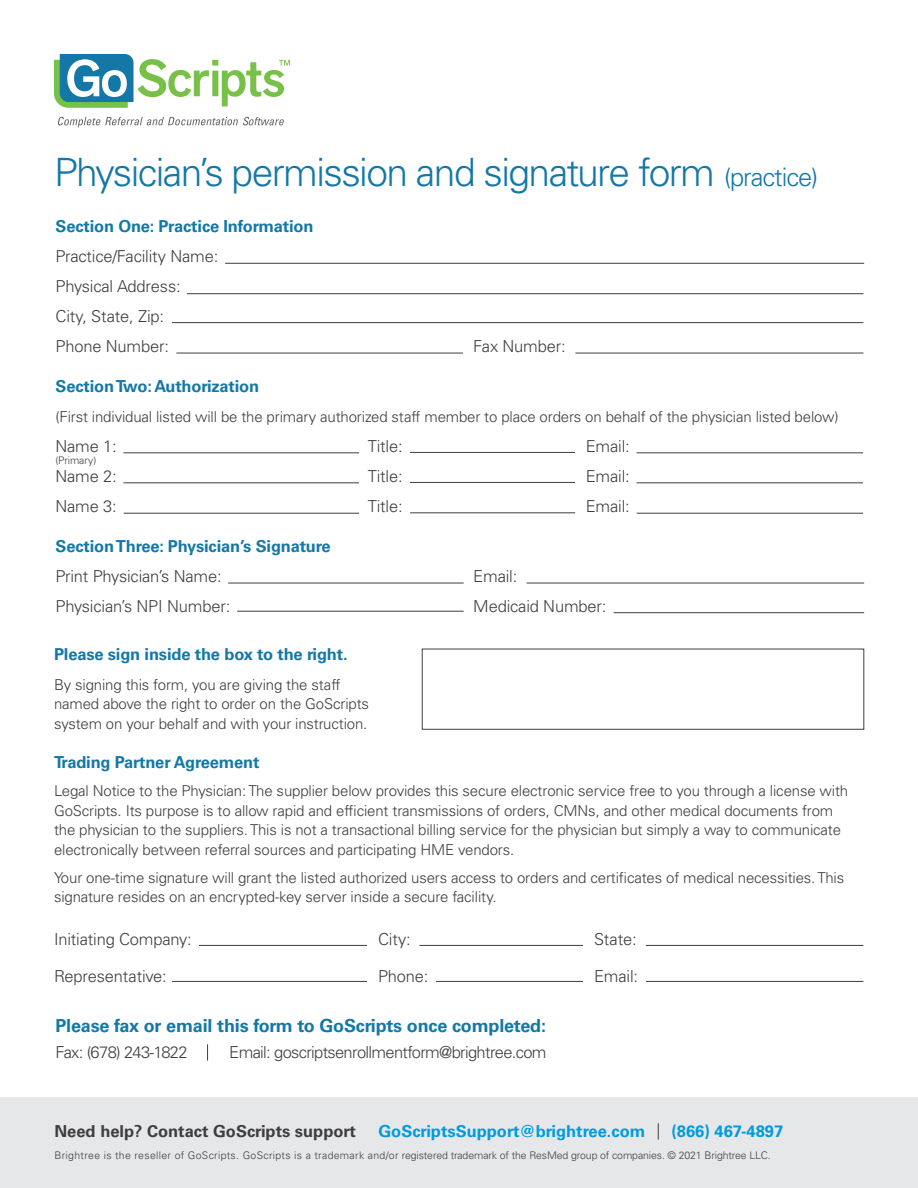
<style>
.page{position:relative;width:918px;height:1188px;background:#fff}
.page>*{position:absolute;margin:0;border:0;box-sizing:border-box;transform-origin:0 0}
.t1{font:300 39px "Univers LT Std";letter-spacing:-.04em;color:#1378a7}
.t2{font:700 18px "Univers LT Std";letter-spacing:-.01em;color:#1378a7}
.t3{font:300 16.5px/30px "Univers LT Std";letter-spacing:-.01em;color:#3e3e3f}
.t4{font:700 16.5px/30px "Univers LT Std";letter-spacing:-.01em;color:#1378a7}
.t5{font:300 16.5px "Univers LT Std";letter-spacing:-.04em;color:#3e3e3f}
.t6{font:700 16.5px "Univers LT Std";color:#009bde}
.t7{font:700 16.5px "Univers LT Std";color:#3e3e3f}
.t8{font:300 15px/19.5px "Univers LT Std";letter-spacing:-.01em;color:#3e3e3f}
.t9{font:300 10.5px "Univers LT Std";letter-spacing:-.01em;color:#3e3e3f}
.s1{font-size:25.5px}
.s2{font-weight:700;color:#1378a7}
.s3{font-weight:300;color:#3e3e3f}
</style>
<div class="page">
<svg style="left:58px;top:117px;width:226px;height:10px"></svg>
<svg style="left:54px;top:54px;width:236px;height:54px"></svg>
<svg style="left:207px;top:1044px;width:1px;height:17px"></svg>
<hr style="left:225px;top:263px;width:639px;height:1px;background:#3e3e3f">
<hr style="left:187px;top:293px;width:676px;height:1px;background:#3e3e3f">
<hr style="left:172px;top:322px;width:691px;height:1px;background:#3e3e3f">
<hr style="left:176px;top:353px;width:287px;height:1px;background:#3e3e3f">
<hr style="left:575px;top:353px;width:288px;height:1px;background:#3e3e3f">
<hr style="left:124px;top:453px;width:235px;height:1px;background:#3e3e3f">
<hr style="left:410px;top:452px;width:165px;height:1px;background:#3e3e3f">
<hr style="left:637px;top:453px;width:226px;height:1px;background:#3e3e3f">
<hr style="left:124px;top:483px;width:235px;height:1px;background:#3e3e3f">
<hr style="left:410px;top:482px;width:165px;height:1px;background:#3e3e3f">
<hr style="left:637px;top:483px;width:226px;height:1px;background:#3e3e3f">
<hr style="left:124px;top:513px;width:235px;height:1px;background:#3e3e3f">
<hr style="left:228px;top:583px;width:236px;height:1px;background:#3e3e3f">
<hr style="left:237px;top:611px;width:227px;height:1px;background:#3e3e3f">
<hr style="left:410px;top:513px;width:165px;height:1px;background:#3e3e3f">
<hr style="left:637px;top:513px;width:226px;height:1px;background:#3e3e3f">
<hr style="left:527px;top:583px;width:337px;height:1px;background:#3e3e3f">
<hr style="left:614px;top:612px;width:250px;height:1px;background:#3e3e3f">
<hr style="left:199px;top:945px;width:168px;height:1px;background:#3e3e3f">
<hr style="left:419px;top:945px;width:164px;height:1px;background:#3e3e3f">
<hr style="left:646px;top:945px;width:217px;height:1px;background:#3e3e3f">
<hr style="left:172px;top:981px;width:195px;height:1px;background:#3e3e3f">
<hr style="left:436px;top:981px;width:147px;height:1px;background:#3e3e3f">
<hr style="left:646px;top:981px;width:217px;height:1px;background:#3e3e3f">
<div style="left:0;top:1097px;width:918px;height:91px;background:#e6e7e9"></div>
<svg style="left:658px;top:1123px;width:1px;height:17px"></svg>
<p class="t1" style="left:54px;top:148px;width:766px">Physician’s permission and signature form <span class="s1">(practice)</span></p>
<p class="t3" style="left:56px;top:212px;width:259px"><span class="s2">Section One: Practice Information<br></span>Practice/Facility Name:<br>Physical Address:<br>City, State, Zip:<br>Phone Number:</p>
<p class="t3" style="left:473px;top:332px;width:94px">Fax Number:</p>
<p class="t4" style="left:56px;top:372px;width:205px">Section Two: Authorization</p>
<p class="t8" style="left:56px;top:407px;width:785px">(First individual listed will be the primary authorized staff member to place orders on behalf of the physician listed below)</p>
<p class="t3" style="left:56px;top:432px;width:63px">Name 1:</p>
<p class="t3" style="left:368px;top:432px;width:36px">Title:</p>
<p class="t3" style="left:586px;top:432px;width:46px">Email:</p>
<p class="t3" style="left:56px;top:462px;width:63px">Name 2:</p>
<p class="t3" style="left:368px;top:462px;width:36px">Title:</p>
<p class="t3" style="left:586px;top:462px;width:46px">Email:</p>
<p class="t3" style="left:56px;top:492px;width:63px">Name 3:</p>
<p class="t3" style="left:368px;top:492px;width:36px">Title:</p>
<p class="t3" style="left:586px;top:492px;width:46px">Email:</p>
<p class="t4" style="left:56px;top:532px;width:277px">Section Three: Physician’s Signature<br><span class="s3">Print Physician’s Name:</span></p>
<p class="t9" style="left:56px;top:454px;width:42px">(Primary)</p>
<p class="t3" style="left:473px;top:562px;width:46px">Email:</p>
<p class="t3" style="left:56px;top:592px;width:176px">Physician’s NPI Number:</p>
<p class="t3" style="left:473px;top:592px;width:135px">Medicaid Number:</p>
<p class="t4" style="left:54px;top:639px;width:295px">Please sign inside the box to the right.</p>
<p class="t8" style="left:54px;top:675px;width:317px">By signing this form, you are giving the staff named above the right to order on the GoScripts system on your behalf and with your instruction.</p>
<p class="t4" style="left:54px;top:747px;width:207px">Trading Partner Agreement</p>
<p class="t8" style="left:54px;top:781px;width:796px">Legal Notice to the Physician: The supplier below provides this secure electronic service free to you through a license with GoScripts. Its purpose is to allow rapid and efficient transmissions of orders, CMNs, and other medical documents from the physician to the suppliers. This is not a transactional billing service for the physician but simply a way to communicate electronically between referral sources and participating HME vendors.</p>
<p class="t8" style="left:54px;top:868px;width:792px">Your one-time signature will grant the listed authorized users access to orders and certificates of medical necessities. This signature resides on an encrypted-key server inside a secure facility.</p>
<p class="t3" style="left:54px;top:924px;width:139px">Initiating Company:</p>
<p class="t3" style="left:378px;top:924px;width:34px">City:</p>
<p class="t3" style="left:594px;top:924px;width:44px">State:</p>
<p class="t3" style="left:54px;top:961px;width:114px">Representative:</p>
<p class="t3" style="left:378px;top:961px;width:52px">Phone:</p>
<p class="t3" style="left:594px;top:961px;width:46px">Email:</p>
<p class="t2" style="left:56px;top:1015px;width:492px">Please fax or email this form to GoScripts once completed:</p>
<p class="t5" style="left:56px;top:1042px;width:134px">Fax: (678) 243-1822</p>
<p class="t5" style="left:229px;top:1042px;width:319px">Email: goscriptsenrollmentform@brightree.com</p>
<p class="t7" style="left:54px;top:1121px;width:303px">Need help? Contact GoScripts support</p>
<p class="t6" style="left:378px;top:1121px;width:268px">GoScriptsSupport@brightree.com</p>
<p class="t6" style="left:671px;top:1121px;width:113px">(866) 467-4897</p>
<p class="t9" style="left:54px;top:1149px;width:718px">Brightree is the reseller of GoScripts. GoScripts is a trademark and/or registered trademark of the ResMed group of companies. © 2021 Brightree LLC.</p>
</div>
